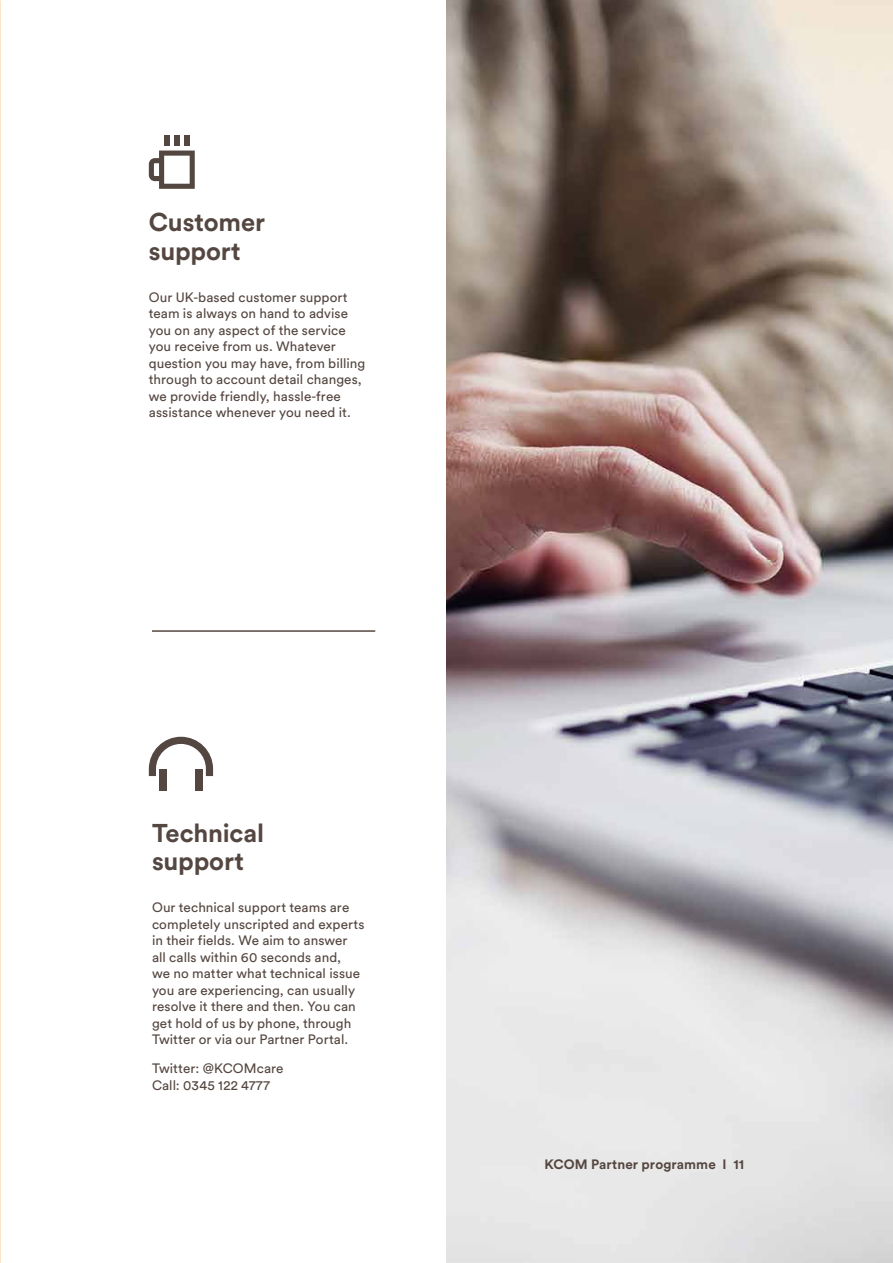
<style>
.page{position:relative;width:893px;height:1263px;background:#fff}
.page>*{position:absolute;margin:0;border:0;box-sizing:border-box;transform-origin:0 0}
.t1{font:700 25.5px/28.5px "Circular Std";letter-spacing:-.005em;color:#544640}
.t2{font:13.5px/16.5px "Circular Std";letter-spacing:.005em;color:#544640}
.t3{font:700 13.5px "Circular Std";letter-spacing:.01em;color:#544640}
</style>
<div class="page">
<img style="left:446px;top:0;width:447px;height:1263px">
<hr style="left:152px;top:630px;width:223px;height:2px;background:#544640">
<svg style="left:149px;top:151px;width:46px;height:38px"></svg>
<div style="left:164px;top:135px;width:5px;height:10px;background:#544640"></div>
<div style="left:174px;top:135px;width:5px;height:10px;background:#544640"></div>
<div style="left:185px;top:135px;width:5px;height:10px;background:#544640"></div>
<svg style="left:149px;top:737px;width:64px;height:39px"></svg>
<div style="left:159px;top:769px;width:8px;height:21px;background:#544640"></div>
<div style="left:195px;top:769px;width:8px;height:21px;background:#544640"></div>
<h1 class="t1" style="left:149px;top:207px;width:118px">Customer support</h1>
<p class="t2" style="left:149px;top:288px;width:218px">Our UK-based customer support team is always on hand to advise you on any aspect of the service you receive from us. Whatever question you may have, from billing through to account detail changes, we provide friendly, hassle-free assistance whenever you need it.</p>
<h1 class="t1" style="left:152px;top:818px;width:114px">Technical support</h1>
<p class="t2" style="left:152px;top:899px;width:214px">Our technical support teams are completely unscripted and experts in their fields. We aim to answer all calls within 60 seconds and,<br>we no matter what technical issue you are experiencing, can usually resolve it there and then. You can get hold of us by phone, through<br>Twitter or via our Partner Portal.</p>
<p class="t2" style="left:152px;top:1060px;width:133px">Twitter: @KCOMcare<br>Call: 0345 122 4777</p>
<p class="t3" style="left:544px;top:1155px;width:201px">KCOM Partner programme I 11</p>
</div>
